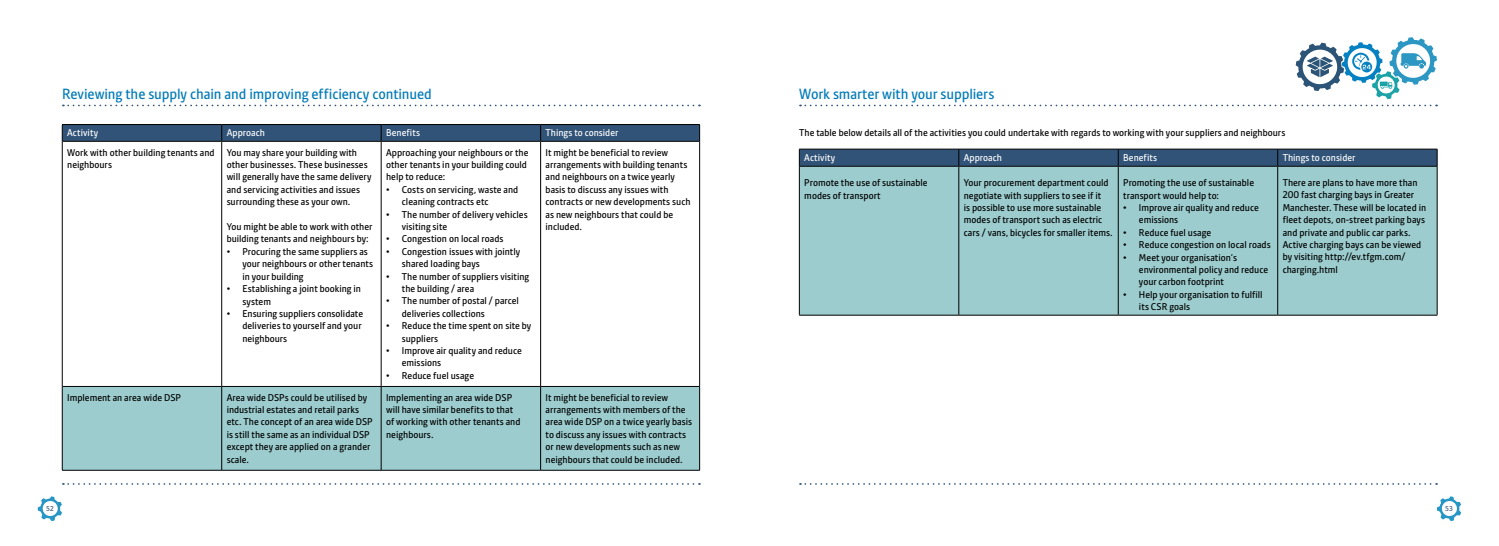
<style>
.page{position:relative;width:1499px;height:546px;background:#fff}
.page>*{position:absolute;margin:0;border:0;box-sizing:border-box;transform-origin:0 0}
.t1{font:14.44px "Pantograph Sans";letter-spacing:-.01em;color:#037bb9}
.t2{font:9.62px/12.4px "Pantograph Sans";color:#000}
.t3{font:9.62px "Pantograph Sans";color:#fff}
.t4{font:7px "Pantograph Sans";color:#315377}
</style>
<div class="page">
<svg style="left:38px;top:496px;width:24px;height:25px"></svg>
<svg style="left:1437px;top:496px;width:23px;height:25px"></svg>
<svg style="left:63px;top:105px;width:637px;height:1px"></svg>
<svg style="left:800px;top:105px;width:636px;height:1px"></svg>
<svg style="left:800px;top:483px;width:636px;height:2px"></svg>
<svg style="left:63px;top:483px;width:637px;height:2px"></svg>
<svg style="left:1295px;top:37px;width:141px;height:62px"></svg>
<svg style="left:222px;top:142px;width:320px;height:244px"></svg>
<div style="left:63px;top:387px;width:636px;height:83px;background:#9cccce"></div>
<hr style="left:62px;top:141px;width:160px;height:1px;background:#000">
<hr style="left:222px;top:141px;width:159px;height:1px;background:#000">
<hr style="left:221px;top:142px;width:1px;height:244px;background:#000">
<hr style="left:381px;top:141px;width:159px;height:1px;background:#000">
<hr style="left:381px;top:142px;width:1px;height:244px;background:#000">
<hr style="left:540px;top:141px;width:159px;height:1px;background:#000">
<hr style="left:540px;top:142px;width:1px;height:244px;background:#000">
<hr style="left:62px;top:386px;width:160px;height:1px;background:#000">
<hr style="left:222px;top:386px;width:159px;height:1px;background:#000">
<hr style="left:221px;top:387px;width:1px;height:83px;background:#000">
<hr style="left:381px;top:386px;width:159px;height:1px;background:#000">
<hr style="left:381px;top:387px;width:1px;height:83px;background:#000">
<hr style="left:540px;top:386px;width:159px;height:1px;background:#000">
<hr style="left:540px;top:387px;width:1px;height:83px;background:#000">
<svg style="left:62px;top:124px;width:638px;height:17px;background:#2d4c6e"></svg>
<hr style="left:62px;top:141px;width:1px;height:245px;background:#000">
<hr style="left:699px;top:141px;width:1px;height:245px;background:#000">
<hr style="left:62px;top:386px;width:1px;height:84px;background:#000">
<hr style="left:699px;top:386px;width:1px;height:84px;background:#000">
<hr style="left:62px;top:470px;width:160px;height:1px;background:#000">
<hr style="left:222px;top:470px;width:159px;height:1px;background:#000">
<hr style="left:381px;top:470px;width:159px;height:1px;background:#000">
<hr style="left:540px;top:470px;width:159px;height:1px;background:#000">
<div style="left:800px;top:167px;width:636px;height:148px;background:#9cccce"></div>
<hr style="left:799px;top:166px;width:1px;height:149px;background:#000">
<hr style="left:1436px;top:166px;width:1px;height:149px;background:#000">
<svg style="left:799px;top:149px;width:638px;height:17px;background:#2e4e70"></svg>
<hr style="left:799px;top:166px;width:159px;height:1px;background:#000">
<hr style="left:958px;top:166px;width:160px;height:1px;background:#000">
<hr style="left:958px;top:167px;width:1px;height:148px;background:#000">
<hr style="left:1118px;top:166px;width:159px;height:1px;background:#000">
<hr style="left:1117px;top:167px;width:1px;height:148px;background:#000">
<hr style="left:1277px;top:166px;width:159px;height:1px;background:#000">
<hr style="left:1277px;top:167px;width:1px;height:148px;background:#000">
<hr style="left:799px;top:315px;width:159px;height:1px;background:#000">
<hr style="left:958px;top:315px;width:160px;height:1px;background:#000">
<hr style="left:1118px;top:315px;width:159px;height:1px;background:#000">
<hr style="left:1277px;top:315px;width:160px;height:1px;background:#000">
<h1 class="t1" style="left:62px;top:85px;width:371px">Reviewing the supply chain and improving efficiency continued</h1>
<h1 class="t1" style="left:799px;top:85px;width:197px">Work smarter with your suppliers</h1>
<p class="t3" style="left:67px;top:127px;width:32px">Activity</p>
<p class="t3" style="left:227px;top:127px;width:40px">Approach</p>
<p class="t3" style="left:386px;top:127px;width:35px">Benefits</p>
<p class="t3" style="left:545px;top:127px;width:74px">Things to consider</p>
<p class="t2" style="left:67px;top:146px;width:149px">Work with other building tenants and neighbours</p>
<p class="t2" style="left:227px;top:146px;width:146px">You may share your building with other businesses. These businesses will generally have the same delivery and servicing activities and issues surrounding these as your own.</p>
<p class="t2" style="left:227px;top:220px;width:147px">You might be able to work with other building tenants and neighbours by:</p>
<p class="t2" style="left:242px;top:245px;width:132px;text-indent:-16px">• Procuring the same suppliers as your neighbours or other tenants in your building</p>
<p class="t2" style="left:242px;top:282px;width:120px;text-indent:-16px">• Establishing a joint booking in system</p>
<p class="t2" style="left:242px;top:307px;width:122px;text-indent:-16px">• Ensuring suppliers consolidate deliveries to yourself and your neighbours</p>
<p class="t2" style="left:545px;top:146px;width:146px">It might be beneficial to review arrangements with building tenants and neighbours on a twice yearly basis to discuss any issues with contracts or new developments such as new neighbours that could be included.</p>
<p class="t2" style="left:386px;top:146px;width:144px">Approaching your neighbours or the other tenants in your building could help to reduce:</p>
<p class="t2" style="left:402px;top:183px;width:118px;text-indent:-16px">• Costs on servicing, waste and cleaning contracts etc</p>
<p class="t2" style="left:402px;top:208px;width:127px;text-indent:-16px">• The number of delivery vehicles visiting site</p>
<p class="t2" style="left:386px;top:233px;width:119px">• Congestion on local roads</p>
<p class="t2" style="left:402px;top:245px;width:120px;text-indent:-16px">• Congestion issues with jointly shared loading bays</p>
<p class="t2" style="left:402px;top:270px;width:129px;text-indent:-16px">• The number of suppliers visiting the building / area</p>
<p class="t2" style="left:402px;top:295px;width:119px;text-indent:-16px">• The number of postal / parcel deliveries collections</p>
<p class="t2" style="left:402px;top:319px;width:131px;text-indent:-16px">• Reduce the time spent on site by suppliers</p>
<p class="t2" style="left:402px;top:344px;width:121px;text-indent:-16px">• Improve air quality and reduce emissions</p>
<p class="t2" style="left:386px;top:369px;width:89px">• Reduce fuel usage</p>
<p class="t2" style="left:67px;top:391px;width:115px">Implement an area wide DSP</p>
<p class="t2" style="left:227px;top:391px;width:148px">Area wide DSPs could be utilised by industrial estates and retail parks etc. The concept of an area wide DSP is still the same as an individual DSP except they are applied on a grander scale.</p>
<p class="t2" style="left:386px;top:391px;width:136px">Implementing an area wide DSP will have similar benefits to that of working with other tenants and neighbours.</p>
<p class="t2" style="left:545px;top:391px;width:148px">It might be beneficial to review arrangements with members of the area wide DSP on a twice yearly basis to discuss any issues with contracts or new developments such as new neighbours that could be included.</p>
<p class="t2" style="left:799px;top:127px;width:487px">The table below details all of the activities you could undertake with regards to working with your suppliers and neighbours</p>
<p class="t3" style="left:804px;top:152px;width:32px">Activity</p>
<p class="t3" style="left:963px;top:152px;width:40px">Approach</p>
<p class="t3" style="left:1123px;top:152px;width:35px">Benefits</p>
<p class="t3" style="left:1282px;top:152px;width:74px">Things to consider</p>
<p class="t2" style="left:804px;top:176px;width:125px">Promote the use of sustainable modes of transport</p>
<p class="t2" style="left:963px;top:176px;width:150px">Your procurement department could negotiate with suppliers to see if it<br>is possible to use more sustainable modes of transport such as electric cars / vans, bicycles for smaller items.</p>
<p class="t2" style="left:1123px;top:176px;width:132px">Promoting the use of sustainable transport would help to:</p>
<p class="t2" style="left:1282px;top:176px;width:145px">There are plans to have more than<br>200 fast charging bays in Greater<br>Manchester. These will be located in fleet depots, on-street parking bays and private and public car parks.<br>Active charging bays can be viewed by visiting http://ev.tfgm.com/ charging.html</p>
<p class="t2" style="left:1138px;top:201px;width:121px;text-indent:-16px">• Improve air quality and reduce emissions</p>
<p class="t2" style="left:1123px;top:226px;width:89px">• Reduce fuel usage</p>
<p class="t2" style="left:1123px;top:238px;width:149px">• Reduce congestion on local roads</p>
<p class="t2" style="left:1138px;top:251px;width:131px;text-indent:-16px">• Meet your organisation’s environmental policy and reduce your carbon footprint</p>
<p class="t2" style="left:1138px;top:288px;width:125px;text-indent:-16px">• Help your organisation to fulfill its CSR goals</p>
<p class="t4" style="left:46px;top:504px;width:9px">52</p>
<p class="t4" style="left:1444px;top:504px;width:9px">53</p>
</div>
